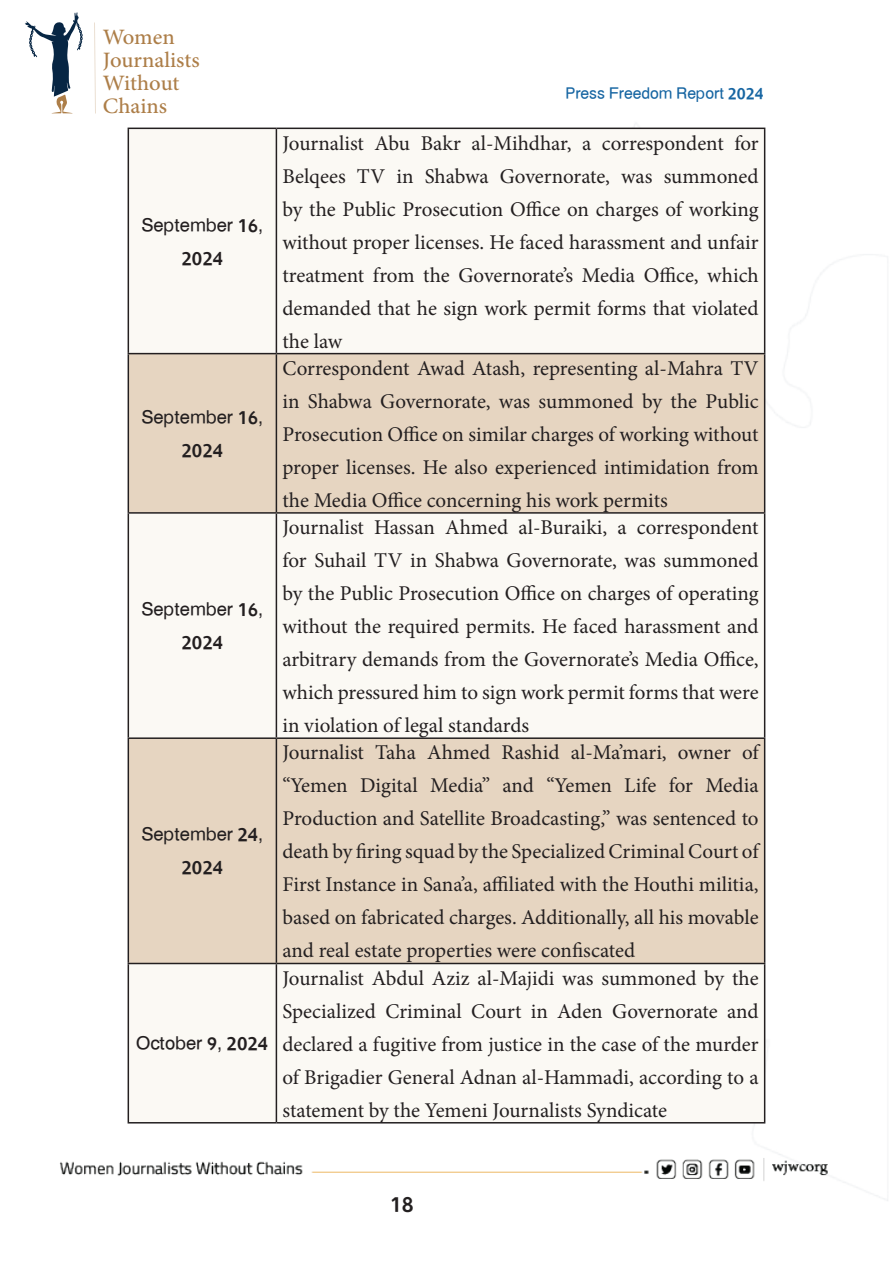
<style>
.page{position:relative;width:893px;height:1263px;background:#fff}
.page>*{position:absolute;margin:0;border:0;box-sizing:border-box;transform-origin:0 0}
.t1{font:30.75px/23.1px "Adobe Arabic";color:#ad7e48}
.t2{font:24px "Hacen Tunisia";color:#231f20}
.t3{font:21px/33px "Minion Pro";color:#231f20;text-align:justify}
.t4{font:21px/33px "Hacen Tunisia Lt";color:#231f20;text-align:center}
.t5{font:18px "Hacen Tunisia Lt";color:#1665a2}
</style>
<div class="page">
<img style="left:51px;top:22px;width:837px;height:1179px">
<svg style="left:25px;top:12px;width:58px;height:101px"></svg>
<svg style="left:95px;top:22px;width:1px;height:92px"></svg>
<div style="left:129px;top:129px;width:635px;height:993px;background:#fbf9f4"></div>
<svg style="left:129px;top:354px;width:635px;height:609px;fill:#e6d5c1"></svg>
<hr style="left:128px;top:128px;width:148px;height:1px;background:#231f20">
<hr style="left:128px;top:129px;width:1px;height:224px;background:#231f20">
<hr style="left:276px;top:128px;width:489px;height:1px;background:#231f20">
<hr style="left:276px;top:129px;width:1px;height:224px;background:#231f20">
<hr style="left:764px;top:129px;width:1px;height:224px;background:#231f20">
<hr style="left:128px;top:353px;width:148px;height:1px;background:#231f20">
<hr style="left:128px;top:354px;width:1px;height:158px;background:#231f20">
<hr style="left:276px;top:353px;width:489px;height:1px;background:#231f20">
<hr style="left:276px;top:354px;width:1px;height:158px;background:#231f20">
<hr style="left:764px;top:354px;width:1px;height:158px;background:#231f20">
<hr style="left:128px;top:512px;width:148px;height:2px;background:#231f20">
<hr style="left:128px;top:514px;width:1px;height:223px;background:#231f20">
<hr style="left:276px;top:512px;width:489px;height:2px;background:#231f20">
<hr style="left:276px;top:514px;width:1px;height:223px;background:#231f20">
<hr style="left:764px;top:514px;width:1px;height:223px;background:#231f20">
<hr style="left:128px;top:737px;width:148px;height:2px;background:#231f20">
<hr style="left:128px;top:739px;width:1px;height:224px;background:#231f20">
<hr style="left:276px;top:737px;width:489px;height:2px;background:#231f20">
<hr style="left:276px;top:739px;width:1px;height:224px;background:#231f20">
<hr style="left:764px;top:739px;width:1px;height:224px;background:#231f20">
<hr style="left:128px;top:963px;width:148px;height:1px;background:#231f20">
<hr style="left:128px;top:964px;width:1px;height:158px;background:#231f20">
<hr style="left:276px;top:963px;width:489px;height:1px;background:#231f20">
<hr style="left:276px;top:964px;width:1px;height:158px;background:#231f20">
<hr style="left:764px;top:964px;width:1px;height:158px;background:#231f20">
<hr style="left:128px;top:1122px;width:148px;height:1px;background:#231f20">
<hr style="left:276px;top:1122px;width:489px;height:1px;background:#231f20">
<h1 class="t1" style="left:103px;top:22px;width:98px">Women<br>Journalists<br>Without<br>Chains</h1>
<p class="t4" style="left:141px;top:208px;width:123px">September 16,<br>2024</p>
<p class="t4" style="left:141px;top:400px;width:123px">September 16,<br>2024</p>
<p class="t4" style="left:141px;top:593px;width:123px">September 16,<br>2024</p>
<p class="t4" style="left:141px;top:818px;width:123px">September 24,<br>2024</p>
<p class="t4" style="left:136px;top:1026px;width:134px">October 9, 2024</p>
<p class="t5" style="left:566px;top:81px;width:200px">Press Freedom Report 2024</p>
<p class="t3" style="left:282px;top:126px;width:478px">Journalist Abu Bakr al-Mihdhar, a correspondent for Belqees TV in Shabwa Governorate, was summoned by the Public Prosecution Office on charges of working without proper licenses. He faced harassment and unfair treatment from the Governorate’s Media Office, which demanded that he sign work permit forms that violated the law</p>
<p class="t3" style="left:282px;top:352px;width:478px">Correspondent Awad Atash, representing al-Mahra TV in Shabwa Governorate, was summoned by the Public Prosecution Office on similar charges of working without proper licenses. He also experienced intimidation from the Media Office concerning his work permits</p>
<p class="t3" style="left:282px;top:511px;width:478px">Journalist Hassan Ahmed al-Buraiki, a correspondent for Suhail TV in Shabwa Governorate, was summoned by the Public Prosecution Office on charges of operating without the required permits. He faced harassment and arbitrary demands from the Governorate’s Media Office, which pressured him to sign work permit forms that were in violation of legal standards</p>
<p class="t3" style="left:282px;top:736px;width:478px">Journalist Taha Ahmed Rashid al-Ma’mari, owner of “Yemen Digital Media” and “Yemen Life for Media Production and Satellite Broadcasting,” was sentenced to death by firing squad by the Specialized Criminal Court of First Instance in Sana’a, affiliated with the Houthi militia, based on fabricated charges. Additionally, all his movable and real estate properties were confiscated</p>
<p class="t3" style="left:282px;top:961px;width:478px">Journalist Abdul Aziz al-Majidi was summoned by the Specialized Criminal Court in Aden Governorate and declared a fugitive from justice in the case of the murder of Brigadier General Adnan al-Hammadi, according to a statement by the Yemeni Journalists Syndicate</p>
<p class="t2" style="left:390px;top:1188px;width:25px">18</p>
</div>
